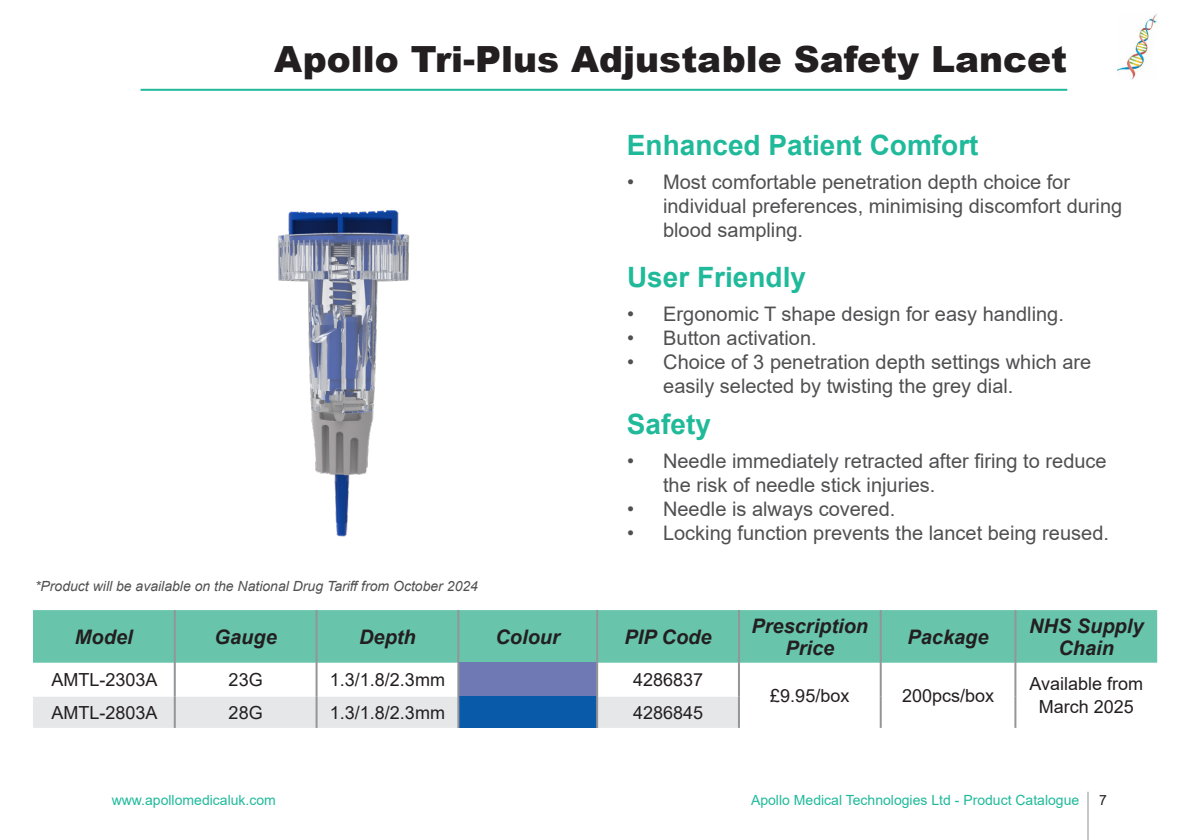
<style>
.page{position:relative;width:1191px;height:840px;background:#fff}
.page>*{position:absolute;margin:0;border:0;box-sizing:border-box;transform-origin:0 0}
.Subtitle_1{font:900 36px "Arial";color:#231f20}
.Subtitle_3_Gradient{font:700 28px "Arial";color:#20ba9b}
.t1{font:20px/24px "Arial";color:#505052}
.Footer_Right{font:italic 700 20px/22px "Arial";color:#231f20;text-align:center}
.Footer_Right-2{font:18px "Arial";color:#231f20}
.t2{font:14px "Arial";color:#20ba9b}
.Body_1{font:italic 14px "Arial";color:#505052}
.t3{font:14px "Arial";color:#231f20}
</style>
<div class="page">
<hr style="left:1087px;top:791px;width:1px;height:48px;background:#939598">
<img style="left:1117px;top:14px;width:40px;height:65px">
<img style="left:278px;top:210px;width:132px;height:327px">
<hr style="left:141px;top:89px;width:926px;height:2px;background:#20ba9b">
<div style="left:33px;top:610px;width:1124px;height:52px;background:#68c5ac"></div>
<div style="left:458px;top:662px;width:139px;height:34px;background:#6f79b3"></div>
<div style="left:33px;top:696px;width:705px;height:31px;background:#e6e7e9"></div>
<div style="left:458px;top:696px;width:139px;height:31px;background:#0a5aaa"></div>
<hr style="left:174px;top:609px;width:2px;height:53px;background:#939598">
<hr style="left:315px;top:609px;width:2px;height:53px;background:#939598">
<hr style="left:457px;top:609px;width:2px;height:53px;background:#939598">
<hr style="left:596px;top:609px;width:2px;height:53px;background:#939598">
<hr style="left:738px;top:609px;width:2px;height:53px;background:#939598">
<hr style="left:879px;top:609px;width:2px;height:53px;background:#939598">
<hr style="left:1014px;top:609px;width:2px;height:53px;background:#939598">
<hr style="left:174px;top:662px;width:2px;height:34px;background:#939598">
<hr style="left:315px;top:662px;width:2px;height:34px;background:#939598">
<hr style="left:457px;top:662px;width:2px;height:34px;background:#939598">
<hr style="left:596px;top:662px;width:2px;height:34px;background:#939598">
<hr style="left:738px;top:662px;width:2px;height:34px;background:#939598">
<hr style="left:879px;top:662px;width:2px;height:34px;background:#939598">
<hr style="left:1014px;top:662px;width:2px;height:34px;background:#939598">
<hr style="left:174px;top:696px;width:2px;height:31px;background:#939598">
<hr style="left:315px;top:696px;width:2px;height:31px;background:#939598">
<hr style="left:457px;top:696px;width:2px;height:31px;background:#939598">
<hr style="left:596px;top:696px;width:2px;height:31px;background:#939598">
<hr style="left:738px;top:696px;width:2px;height:31px;background:#939598">
<hr style="left:879px;top:696px;width:2px;height:31px;background:#939598">
<hr style="left:1014px;top:696px;width:2px;height:31px;background:#939598">
<p class="Subtitle_1" style="left:274px;top:33px;width:794px">Apollo Tri-Plus Adjustable Safety Lancet</p>
<p class="Subtitle_3_Gradient" style="left:627px;top:125px;width:353px">Enhanced Patient Comfort</p>
<p class="t1" style="left:663px;top:169px;width:461px;text-indent:-36px">• Most comfortable penetration depth choice for individual preferences, minimising discomfort during blood sampling.</p>
<p class="Subtitle_3_Gradient" style="left:627px;top:257px;width:180px">User Friendly</p>
<p class="t1" style="left:627px;top:301px;width:438px">• Ergonomic T shape design for easy handling.</p>
<p class="t1" style="left:627px;top:325px;width:191px">• Button activation.</p>
<p class="t1" style="left:663px;top:349px;width:429px;text-indent:-36px">• Choice of 3 penetration depth settings which are easily selected by twisting the grey dial.</p>
<p class="Subtitle_3_Gradient" style="left:627px;top:404px;width:86px">Safety</p>
<p class="Body_1" style="left:35px;top:576px;width:444px">*Product will be available on the National Drug Tariff from October 2024</p>
<p class="t1" style="left:663px;top:448px;width:445px;text-indent:-36px">• Needle immediately retracted after firing to reduce the risk of needle stick injuries.</p>
<p class="t1" style="left:627px;top:496px;width:270px">• Needle is always covered.</p>
<p class="t1" style="left:627px;top:520px;width:483px">• Locking function prevents the lancet being reused.</p>
<p class="Footer_Right" style="left:75px;top:626px;width:59px">Model</p>
<p class="Footer_Right" style="left:214px;top:626px;width:64px">Gauge</p>
<p class="Footer_Right" style="left:359px;top:626px;width:58px">Depth</p>
<p class="Footer_Right" style="left:495px;top:626px;width:66px">Colour</p>
<p class="Footer_Right" style="left:624px;top:626px;width:89px">PIP Code</p>
<p class="Footer_Right" style="left:751px;top:615px;width:118px">Prescription<br>Price</p>
<p class="Footer_Right" style="left:907px;top:626px;width:83px">Package</p>
<p class="Footer_Right" style="left:1029px;top:615px;width:116px">NHS Supply<br>Chain</p>
<p class="Footer_Right-2" style="left:51px;top:667px;width:108px">AMTL-2303A</p>
<p class="Footer_Right-2" style="left:229px;top:667px;width:36px">23G</p>
<p class="Footer_Right-2" style="left:330px;top:667px;width:117px">1.3/1.8/2.3mm</p>
<p class="Footer_Right-2" style="left:633px;top:667px;width:72px">4286837</p>
<p class="Footer_Right-2" style="left:770px;top:682px;width:81px">£9.95/box</p>
<p class="Footer_Right-2" style="left:902px;top:682px;width:94px">200pcs/box</p>
<p class="Footer_Right-2" style="left:1029px;top:671px;width:115px">Available from</p>
<p class="Footer_Right-2" style="left:51px;top:699px;width:108px">AMTL-2803A</p>
<p class="Footer_Right-2" style="left:1038px;top:694px;width:97px">March 2025</p>
<p class="Footer_Right-2" style="left:229px;top:699px;width:36px">28G</p>
<p class="Footer_Right-2" style="left:330px;top:699px;width:117px">1.3/1.8/2.3mm</p>
<p class="Footer_Right-2" style="left:633px;top:699px;width:72px">4286845</p>
<p class="t2" style="left:112px;top:790px;width:166px">www.apollomedicaluk.com</p>
<p class="t2" style="left:751px;top:790px;width:330px">Apollo Medical Technologies Ltd - Product Catalogue</p>
<p class="t3" style="left:1099px;top:790px;width:9px">7</p>
</div>
